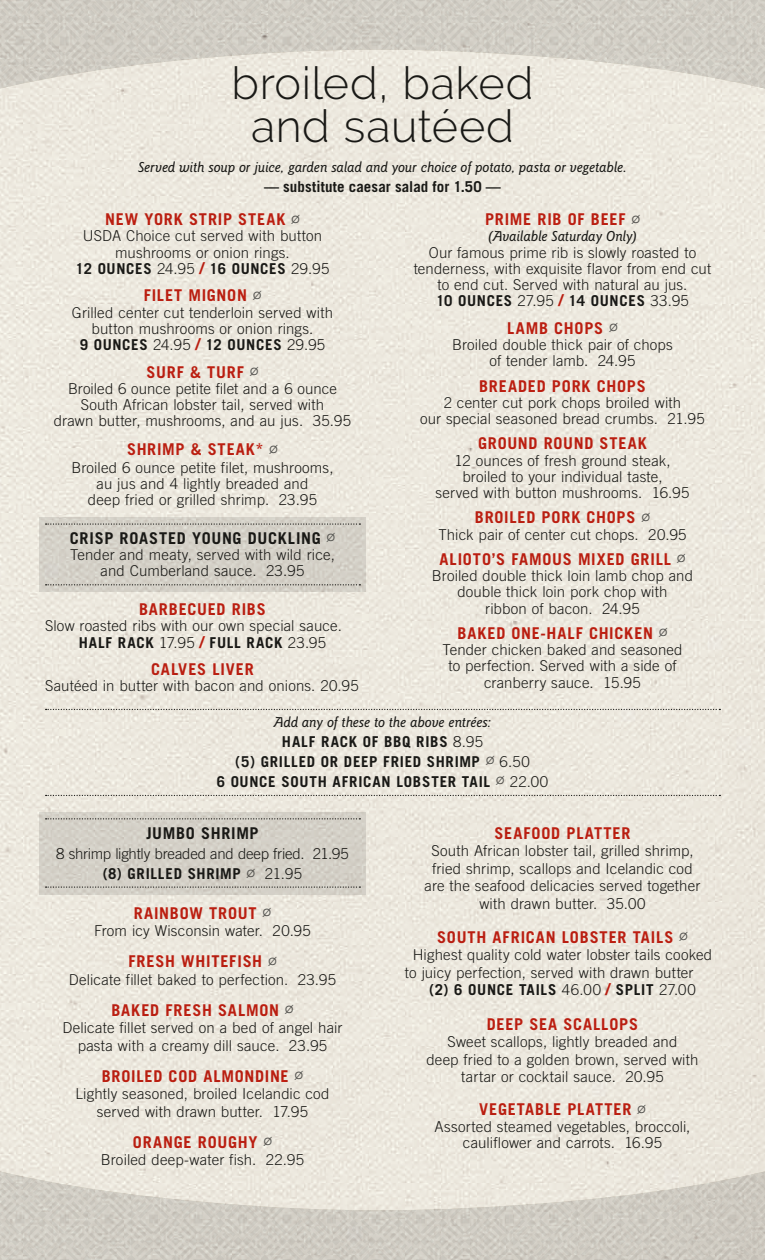
<style>
.page{position:relative;width:765px;height:1260px;background:#fff}
.page>*{position:absolute;margin:0;border:0;box-sizing:border-box;transform-origin:0 0}
.t1{font:300 45px/42.5px "Raleway";letter-spacing:.015em;color:#1c1c1a;text-align:center}
.t2{font:700 16.25px "Trade Gothic LT Std";letter-spacing:.05em;color:#ca2214}
.t3{font:700 16.25px "Trade Gothic LT Std";letter-spacing:.045em;color:#1c1c1a}
.t4{font:300 15px/16.2px "Trade Gothic LT Std";letter-spacing:.01em;color:#1c1c1a;text-align:center}
.t5{font:italic 500 15px "Goudy Sans Std";letter-spacing:-.015em;color:#1c1c1a}
.t6{font:700 15px/20px "Trade Gothic LT Std";letter-spacing:.045em;color:#1c1c1a;text-align:center}
.t7{font:300 15px/20px "Trade Gothic LT Std";letter-spacing:-.015em;color:#1c1c1a;text-align:center}
.t8{font:700 15px "Trade Gothic LT Std";letter-spacing:.01em;color:#1c1c1a}
.s1{font-weight:700}
.s2{font-weight:700;font-size:16.25px;color:#ca2214}
.s3{font-weight:300}
.s4{font-weight:400;font-stretch:expanded;font-size:13.75px;color:#5e5f5f}
.s5{font-size:16.25px;color:#ca2214}
</style>
<div class="page">
<img style="left:0;top:112px;width:765px;height:1036px">
<svg style="left:0;top:0;width:765px;height:112px;background:#dcd8cf"></svg>
<svg style="left:0;top:1148px;width:765px;height:112px;background:#dbd7ce"></svg>
<div style="left:39px;top:517px;width:327px;height:75px;background:#d4d0c7"></div>
<svg style="left:46px;top:523px;width:314px;height:2px"></svg>
<svg style="left:46px;top:584px;width:314px;height:1px"></svg>
<svg style="left:46px;top:709px;width:674px;height:1px"></svg>
<svg style="left:46px;top:795px;width:674px;height:1px"></svg>
<div style="left:39px;top:812px;width:327px;height:82px;background:#d3d0c7"></div>
<svg style="left:46px;top:818px;width:314px;height:1px"></svg>
<svg style="left:46px;top:886px;width:314px;height:2px"></svg>
<h1 class="t1" style="left:232px;top:62px;width:303px">broiled, baked and sautéed</h1>
<p class="t5" style="left:138px;top:159px;width:490px">Served with soup or juice, garden salad and your choice of potato, pasta or vegetable.</p>
<p class="t8" style="left:264px;top:177px;width:238px">— substitute caesar salad for 1.50 —</p>
<p class="t2" style="left:105px;top:209px;width:196px">NEW YORK STRIP STEAK <sup>ø</sup></p>
<p class="t4" style="left:76px;top:228px;width:255px">USDA Choice cut served with button mushrooms or onion rings.<br><span class="s1">12 OUNCES</span> 24.95 <span class="s2">/</span> <span class="s1">16 OUNCES</span> 29.95</p>
<p class="t2" style="left:144px;top:286px;width:119px">FILET MIGNON <sup>ø</sup></p>
<p class="t4" style="left:72px;top:304px;width:263px">Grilled center cut tenderloin served with button mushrooms or onion rings.<br><span class="s1">9 OUNCES</span> 24.95 <span class="s2">/</span> <span class="s1">12 OUNCES</span> 29.95</p>
<p class="t2" style="left:147px;top:362px;width:113px">SURF &amp; TURF <sup>ø</sup></p>
<p class="t4" style="left:54px;top:380px;width:299px">Broiled 6 ounce petite filet and a 6 ounce<br>South African lobster tail, served with<br>drawn butter, mushrooms, and au jus. 35.95</p>
<p class="t2" style="left:127px;top:439px;width:152px">SHRIMP &amp; STEAK* <sup>ø</sup></p>
<p class="t4" style="left:71px;top:459px;width:264px">Broiled 6 ounce petite filet, mushrooms, au jus and 4 lightly breaded and<br>deep fried or grilled shrimp. 23.95</p>
<p class="t3" style="left:70px;top:528px;width:267px">CRISP ROASTED YOUNG DUCKLING <sup>ø</sup></p>
<p class="t4" style="left:70px;top:546px;width:266px">Tender and meaty, served with wild rice, and Cumberland sauce. 23.95</p>
<p class="t2" style="left:139px;top:599px;width:128px">BARBECUED RIBS</p>
<p class="t4" style="left:79px;top:618px;width:265px;text-align:left;text-indent:-34px">Slow roasted ribs with our own special sauce.<br><span class="s1">HALF RACK</span> 17.95 <span class="s2">/</span> <span class="s1">FULL RACK</span> 23.95</p>
<p class="t2" style="left:151px;top:659px;width:104px">CALVES LIVER</p>
<p class="t4" style="left:45px;top:678px;width:315px">Sautéed in butter with bacon and onions. 20.95</p>
<p class="t2" style="left:485px;top:209px;width:156px">PRIME RIB OF BEEF <sup>ø</sup></p>
<p class="t5" style="left:488px;top:228px;width:151px">(Available Saturday Only)</p>
<p class="t4" style="left:414px;top:244px;width:299px">Our famous prime rib is slowly roasted to tenderness, with exquisite flavor from end cut to end cut. Served with natural au jus.<br><span class="s1">10 OUNCES</span> 27.95 <span class="s2">/</span> <span class="s1">14 OUNCES</span> 33.95</p>
<p class="t2" style="left:507px;top:318px;width:112px">LAMB CHOPS <sup>ø</sup></p>
<p class="t4" style="left:452px;top:336px;width:222px">Broiled double thick pair of chops of tender lamb. 24.95</p>
<p class="t2" style="left:479px;top:376px;width:168px">BREADED PORK CHOPS</p>
<p class="t4" style="left:420px;top:394px;width:286px">2 center cut pork chops broiled with<br>our special seasoned bread crumbs. 21.95</p>
<p class="t2" style="left:478px;top:434px;width:170px">GROUND ROUND STEAK</p>
<p class="t4" style="left:436px;top:452px;width:256px">12 ounces of fresh ground steak, broiled to your individual taste,<br>served with button mushrooms. 16.95</p>
<p class="t2" style="left:475px;top:508px;width:177px">BROILED PORK CHOPS <sup>ø</sup></p>
<p class="t4" style="left:438px;top:526px;width:250px">Thick pair of center cut chops. 20.95</p>
<p class="t2" style="left:440px;top:549px;width:247px">ALIOTO’S FAMOUS MIXED GRILL <sup>ø</sup></p>
<p class="t4" style="left:432px;top:567px;width:263px">Broiled double thick loin lamb chop and double thick loin pork chop with<br>ribbon of bacon. 24.95</p>
<p class="t2" style="left:458px;top:623px;width:211px">BAKED ONE-HALF CHICKEN <sup>ø</sup></p>
<p class="t4" style="left:442px;top:641px;width:242px">Tender chicken baked and seasoned to perfection. Served with a side of cranberry sauce. 15.95</p>
<p class="t5" style="left:274px;top:714px;width:219px">Add any of these to the above entrées:</p>
<p class="t6" style="left:217px;top:731px;width:333px">HALF RACK OF BBQ RIBS <span class="s3">8.95<br></span>(5) GRILLED OR DEEP FRIED SHRIMP <sup>ø</sup> <span class="s3">6.50<br></span>6 OUNCE SOUTH AFRICAN LOBSTER TAIL <sup>ø</sup> <span class="s3">22.00</span></p>
<p class="t3" style="left:146px;top:823px;width:114px">JUMBO SHRIMP</p>
<p class="t7" style="left:56px;top:843px;width:294px">8 shrimp lightly breaded and deep fried. 21.95 <span class="s1">(8) GRILLED SHRIMP</span> <span class="s4">ø</span> 21.95</p>
<p class="t2" style="left:134px;top:903px;width:139px">RAINBOW TROUT <sup>ø</sup></p>
<p class="t4" style="left:94px;top:922px;width:218px">From icy Wisconsin water. 20.95</p>
<p class="t2" style="left:128px;top:951px;width:150px">FRESH WHITEFISH <sup>ø</sup></p>
<p class="t4" style="left:69px;top:971px;width:269px">Delicate fillet baked to perfection. 23.95</p>
<p class="t2" style="left:111px;top:1000px;width:184px">BAKED FRESH SALMON <sup>ø</sup></p>
<p class="t4" style="left:63px;top:1019px;width:281px;line-height:17.5px">Delicate fillet served on a bed of angel hair pasta with a creamy dill sauce. 23.95</p>
<p class="t2" style="left:102px;top:1066px;width:203px">BROILED COD ALMONDINE <sup>ø</sup></p>
<p class="t4" style="left:75px;top:1085px;width:256px;line-height:17.5px">Lightly seasoned, broiled Icelandic cod served with drawn butter. 17.95</p>
<p class="t2" style="left:133px;top:1132px;width:141px">ORANGE ROUGHY <sup>ø</sup></p>
<p class="t4" style="left:101px;top:1151px;width:205px">Broiled deep-water fish. 22.95</p>
<p class="t2" style="left:495px;top:823px;width:137px">SEAFOOD PLATTER</p>
<p class="t4" style="left:425px;top:842px;width:277px;line-height:17.5px">South African lobster tail, grilled shrimp, fried shrimp, scallops and Icelandic cod are the seafood delicacies served together with drawn butter. 35.00</p>
<p class="t2" style="left:437px;top:927px;width:252px">SOUTH AFRICAN LOBSTER TAILS <sup>ø</sup></p>
<p class="t4" style="left:405px;top:946px;width:309px;line-height:17.5px;text-align:left;text-indent:8px">Highest quality cold water lobster tails cooked to juicy perfection, served with drawn butter</p>
<p class="t6" style="left:429px;top:980px;width:268px">(2) 6 OUNCE TAILS <span class="s3">46.00</span> <span class="s5">/</span> SPLIT <span class="s3">27.00</span></p>
<p class="t2" style="left:487px;top:1014px;width:153px">DEEP SEA SCALLOPS</p>
<p class="t4" style="left:426px;top:1033px;width:274px;line-height:17.5px">Sweet scallops, lightly breaded and<br>deep fried to a golden brown, served with tartar or cocktail sauce. 20.95</p>
<p class="t2" style="left:479px;top:1100px;width:168px">VEGETABLE PLATTER <sup>ø</sup></p>
<p class="t4" style="left:435px;top:1118px;width:257px">Assorted steamed vegetables, broccoli, cauliflower and carrots. 16.95</p>
</div>
